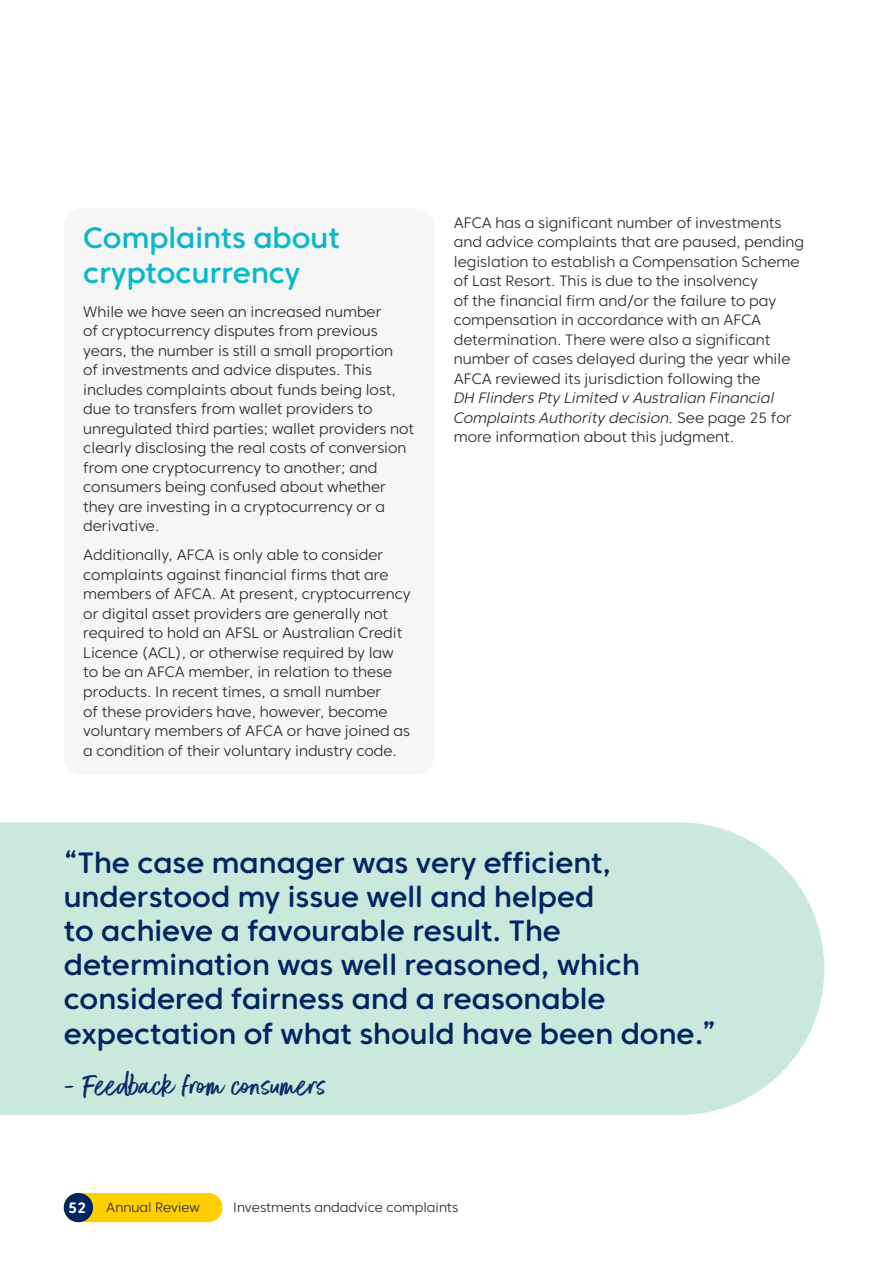
<style>
.page{position:relative;width:893px;height:1263px;background:#fff}
.page>*{position:absolute;margin:0;border:0;box-sizing:border-box;transform-origin:0 0}
.t1{font:36.6px "Better Times";color:#082c67}
.t2{font:500 29.25px/34.2px "Core Sans CR 55";color:#002561}
.t3{font:500 29.25px/34.2px "Core Sans CR 55";color:#07b9ca}
.t4{font:300 15px/19.5px "Core Sans CR 35";color:#292829}
.t5{font:15px/19.5px "Core Sans CR 35 Light It";color:#292829}
.t6{font:700 15px "Core Sans CR 65";color:#fff}
.t7{font:300 13.5px "Core Sans CR 35";color:#292829}
.s1{font-family:"Core Sans CR 35";font-weight:300}
</style>
<div class="page">
<div style="left:64px;top:208px;width:370px;height:567px;background:#f6f6f6;border-radius:20px"></div>
<div style="left:0;top:822px;width:824px;height:293px;background:#cbe8dd"></div>
<div style="left:64px;top:1193px;width:158px;height:29px;background:#ffcf01;border-radius:15px"></div>
<div style="left:64px;top:1193px;width:29px;height:29px;background:#002561;border-radius:50%"></div>
<h2 class="t3" style="left:83px;top:221px;width:258px">Complaints about cryptocurrency</h2>
<p class="t4" style="left:83px;top:302px;width:332px">While we have seen an increased number<br>of cryptocurrency disputes from previous years, the number is still a small proportion<br>of investments and advice disputes. This includes complaints about funds being lost, due to transfers from wallet providers to unregulated third parties; wallet providers not clearly disclosing the real costs of conversion from one cryptocurrency to another; and consumers being confused about whether they are investing in a cryptocurrency or a derivative.</p>
<p class="t4" style="left:83px;top:545px;width:329px">Additionally, AFCA is only able to consider complaints against financial firms that are members of AFCA. At present, cryptocurrency or digital asset providers are generally not required to hold an AFSL or Australian Credit Licence (ACL), or otherwise required by law to be an AFCA member, in relation to these products. In recent times, a small number<br>of these providers have, however, become voluntary members of AFCA or have joined as a condition of their voluntary industry code.</p>
<p class="t4" style="left:454px;top:212px;width:352px">AFCA has a significant number of investments and advice complaints that are paused, pending legislation to establish a Compensation Scheme of Last Resort. This is due to the insolvency<br>of the financial firm and/or the failure to pay compensation in accordance with an AFCA determination. There were also a significant number of cases delayed during the year while AFCA reviewed its jurisdiction following the</p>
<p class="t5" style="left:454px;top:388px;width:339px">DH Flinders Pty Limited v Australian Financial<br>Complaints Authority decision. <span class="s1">See page 25 for</span></p>
<p class="t4" style="left:454px;top:427px;width:282px">more information about this judgment.</p>
<h2 class="t2" style="left:64px;top:845px;width:654px">“The case manager was very efficient, understood my issue well and helped<br>to achieve a favourable result. The determination was well reasoned, which considered fairness and a reasonable expectation of what should have been done.”</h2>
<h1 class="t1" style="left:64px;top:1065px;width:264px">- Feedback from consumers</h1>
<p class="t6" style="left:68px;top:1198px;width:20px">52</p>
<p class="t7" style="left:106px;top:1199px;width:95px">Annual Review</p>
<p class="t7" style="left:233px;top:1199px;width:226px">Investments andadvice complaints</p>
</div>
